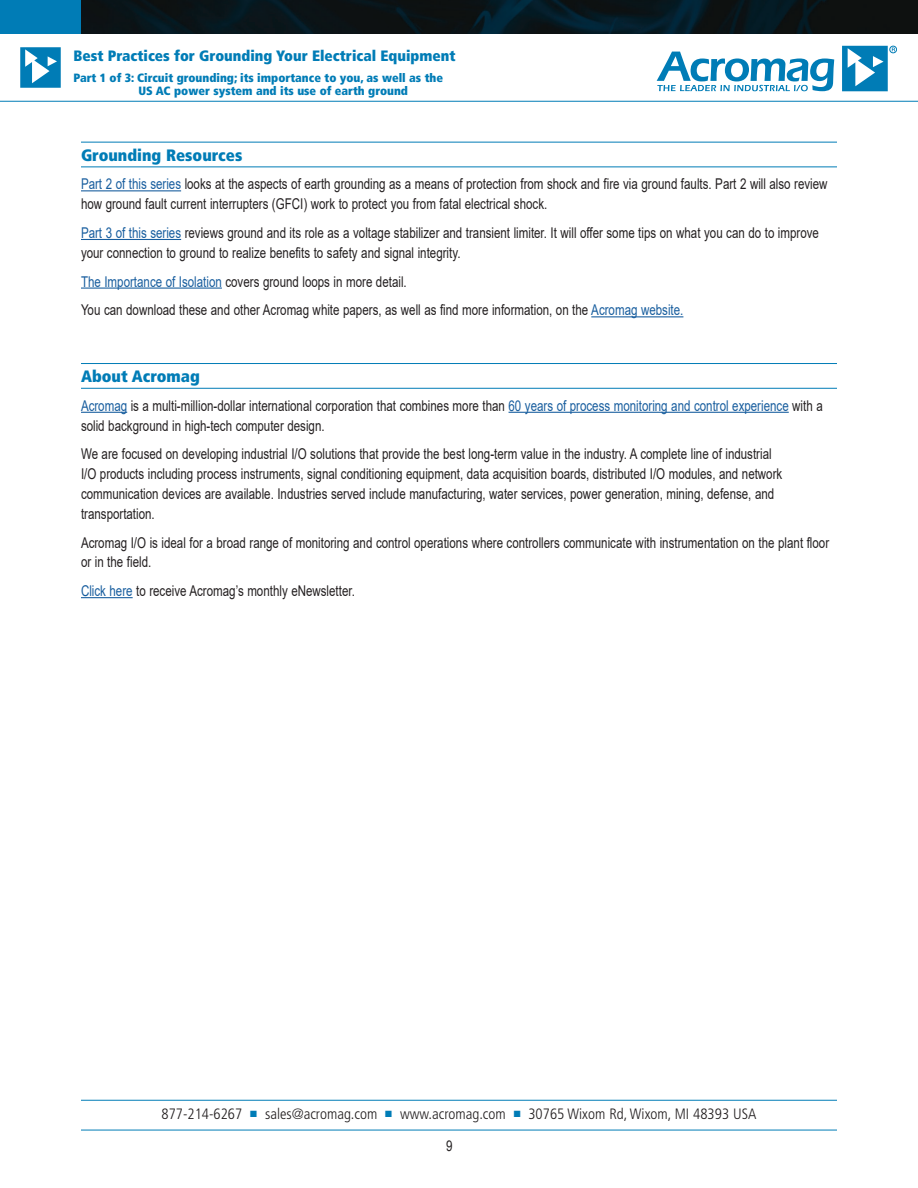
<style>
.page{position:relative;width:918px;height:1188px;background:#fff}
.page>*{position:absolute;margin:0;border:0;box-sizing:border-box;transform-origin:0 0}
.Subhead_Ruled{font:900 condensed 16.5px "Frutiger";color:#007cb6}
.t1{font:300 condensed 15px "Frutiger";color:#231f20}
.t2{font:900 condensed 15px "Frutiger";color:#007cb6}
.Bodytext{font:14.85px/19.8px "Arial";color:#231f20;scale:.78 1}
.t3{font:900 condensed 12px/13.5px "Frutiger";color:#007cb6}
.s1{color:#175d9e}
.s2{color:#007cb6}
</style>
<div class="page">
<img style="left:81px;top:0;width:837px;height:34px">
<div style="left:0;top:0;width:81px;height:33px;background:#007cb6"></div>
<hr style="left:81px;top:142px;width:756px;height:1px;background:#007cb6">
<hr style="left:81px;top:167px;width:756px;height:1px;background:#007cb6">
<hr style="left:81px;top:190px;width:100px;height:1px;background:#175d9e">
<hr style="left:81px;top:239px;width:100px;height:1px;background:#175d9e">
<hr style="left:81px;top:288px;width:141px;height:1px;background:#175d9e">
<hr style="left:591px;top:316px;width:92px;height:1px;background:#175d9e">
<hr style="left:81px;top:363px;width:756px;height:1px;background:#007cb6">
<hr style="left:81px;top:388px;width:756px;height:1px;background:#007cb6">
<hr style="left:81px;top:412px;width:46px;height:1px;background:#175d9e">
<hr style="left:509px;top:412px;width:280px;height:1px;background:#175d9e">
<hr style="left:81px;top:597px;width:52px;height:1px;background:#175d9e">
<hr style="left:81px;top:1100px;width:756px;height:1px;background:#007cb6">
<hr style="left:81px;top:1130px;width:756px;height:1px;background:#007cb6">
<hr style="left:0;top:101px;width:918px;height:1px;background:#007cb6">
<div style="left:890px;top:46px;width:7px;height:7px;border:1px solid #007cb6;border-radius:50%"></div>
<svg style="left:842px;top:46px;width:53px;height:45px"></svg>
<svg style="left:657px;top:52px;width:177px;height:39px"></svg>
<svg style="left:20px;top:47px;width:41px;height:41px"></svg>
<p class="t2" style="left:73px;top:46px;width:384px">Best Practices for Grounding Your Electrical Equipment</p>
<p class="t3" style="left:138px;top:71px;width:306px;text-indent:-65px">Part 1 of 3: Circuit grounding; its importance to you, as well as the<br>US AC power system and its use of earth ground</p>
<p class="Subhead_Ruled" style="left:81px;top:145px;width:163px">Grounding Resources</p>
<p class="Bodytext" style="left:81px;top:174px;width:959px"><span class="s1">Part 2 of this series</span> looks at the aspects of earth grounding as a means of protection from shock and fire via ground faults. Part 2 will also review how ground fault current interrupters (GFCI) work to protect you from fatal electrical shock.</p>
<p class="Bodytext" style="left:81px;top:223px;width:948px"><span class="s1">Part 3 of this series</span> reviews ground and its role as a voltage stabilizer and transient limiter. It will offer some tips on what you can do to improve your connection to ground to realize benefits to safety and signal integrity.</p>
<p class="Bodytext" style="left:81px;top:271px;width:419px"><span class="s1">The Importance of Isolation</span> covers ground loops in more detail.</p>
<p class="Bodytext" style="left:81px;top:300px;width:774px">You can download these and other Acromag white papers, as well as find more information, on the <span class="s1">Acromag website.</span></p>
<p class="Subhead_Ruled" style="left:81px;top:366px;width:120px">About Acromag</p>
<p class="Bodytext" style="left:81px;top:395px;width:953px"><span class="s1">Acromag</span> is a multi-million-dollar international corporation that combines more than <span class="s1">60 years of process monitoring and control experience</span> with a solid background in high-tech computer design.</p>
<p class="Bodytext" style="left:81px;top:444px;width:901px">We are focused on developing industrial I/O solutions that provide the best long-term value in the industry. A complete line of industrial I/O products including process instruments, signal conditioning equipment, data acquisition boards, distributed I/O modules, and network communication devices are available. Industries served include manufacturing, water services, power generation, mining, defense, and transportation.</p>
<p class="Bodytext" style="left:81px;top:532px;width:961px">Acromag I/O is ideal for a broad range of monitoring and control operations where controllers communicate with instrumentation on the plant floor or in the field.</p>
<p class="Bodytext" style="left:81px;top:581px;width:353px"><span class="s1">Click here</span> to receive Acromag’s monthly eNewsletter.</p>
<p class="t1" style="left:161px;top:1105px;width:597px">877-214-6267 <span class="s2">■</span> sales@acromag.com <span class="s2">■</span> www.acromag.com <span class="s2">■</span> 30765 Wixom Rd, Wixom, MI 48393 USA</p>
<p class="Bodytext" style="left:446px;top:1136px;width:10px">9</p>
</div>
